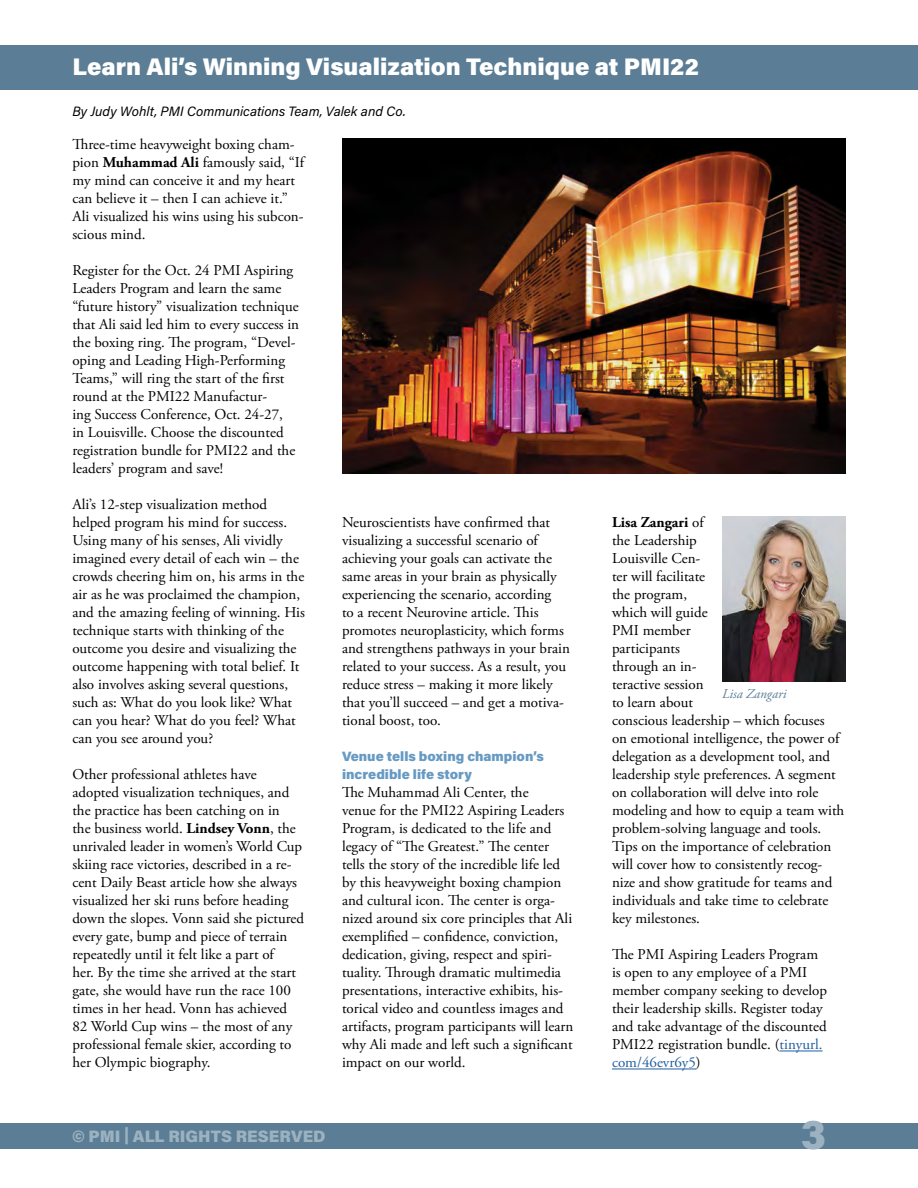
<style>
.page{position:relative;width:918px;height:1188px;background:#fff}
.page>*{position:absolute;margin:0;border:0;box-sizing:border-box;transform-origin:0 0}
.t1{font:900 40.5px "Acumin Pro";color:#9db2c0}
.inside_headline{font:900 24px "Acumin Pro";color:#fff}
.t2{font:900 16.5px "Acumin Pro";color:#9db2c0}
.body{font:15px/18px "Adobe Garamond Pro";color:#000}
.firstlinebold{font:900 13.5px/18px "Acumin Pro";color:#679ac3}
.byline{font:italic 13.5px "Acumin Pro";color:#000}
.t3{font:italic 13.5px "Adobe Garamond Pro";color:#5b7e96}
.s1{font-weight:700}
.s2{color:#215e9e}
</style>
<div class="page">
<div style="left:0;top:45px;width:918px;height:45px;background:#5b7e96"></div>
<div style="left:0;top:1123px;width:918px;height:25px;background:#5b7e96"></div>
<hr style="left:780px;top:1051px;width:43px;height:1px;background:#215e9e">
<hr style="left:612px;top:1069px;width:84px;height:1px;background:#215e9e">
<img style="left:722px;top:517px;width:124px;height:165px">
<img style="left:342px;top:138px;width:504px;height:336px">
<p class="inside_headline" style="left:72px;top:49px;width:628px">Learn Ali’s Winning Visualization Technique at PMI22</p>
<p class="byline" style="left:72px;top:102px;width:335px">By Judy Wohlt, PMI Communications Team, Valek and Co.</p>
<p class="body" style="left:72px;top:136px;width:233px">Three-time heavyweight boxing cham&shy;pion <span class="s1">Muhammad Ali</span> famously said, “If my mind can conceive it and my heart can believe it – then I can achieve it.” Ali visualized his wins using his subcon&shy;scious mind.</p>
<p class="body" style="left:72px;top:262px;width:228px">Register for the Oct. 24 PMI Aspiring Leaders Program and learn the same “future history” visualization technique that Ali said led him to every success in the boxing ring. The program, “Devel&shy;oping and Leading High-Performing Teams,” will ring the start of the first round at the PMI22 Manufactur-<br>ing Success Conference, Oct. 24-27,<br>in Louisville. Choose the discounted registration bundle for PMI22 and the leaders’ program and save!</p>
<p class="body" style="left:72px;top:496px;width:234px">Ali’s 12-step visualization method helped program his mind for success.<br>Using many of his senses, Ali vividly imagined every detail of each win – the crowds cheering him on, his arms in the air as he was proclaimed the champion, and the amazing feeling of winning. His technique starts with thinking of the outcome you desire and visualizing the outcome happening with total belief. It also involves asking several questions, such as: What do you look like? What can you hear? What do you feel? What can you see around you?</p>
<p class="body" style="left:72px;top:766px;width:233px">Other professional athletes have adopted visualization techniques, and the practice has been catching on in<br>the business world. <span class="s1">Lindsey Vonn</span>, the unrivaled leader in women’s World Cup skiing race victories, described in a re&shy;cent Daily Beast article how she always visualized her ski runs before heading down the slopes. Vonn said she pictured every gate, bump and piece of terrain repeatedly until it felt like a part of<br>her. By the time she arrived at the start gate, she would have run the race 100 times in her head. Vonn has achieved 82 World Cup wins – the most of any professional female skier, according to her Olympic biography.</p>
<p class="body" style="left:342px;top:514px;width:229px">Neuroscientists have confirmed that visualizing a successful scenario of achieving your goals can activate the same areas in your brain as physically experiencing the scenario, according<br>to a recent Neurovine article. This promotes neuroplasticity, which forms and strengthens pathways in your brain related to your success. As a result, you reduce stress – making it more likely that you’ll succeed – and get a motiva&shy;tional boost, too.</p>
<p class="firstlinebold" style="left:342px;top:747px;width:204px">Venue tells boxing champion’s incredible life story</p>
<p class="body" style="left:342px;top:784px;width:233px">The Muhammad Ali Center, the<br>venue for the PMI22 Aspiring Leaders Program, is dedicated to the life and legacy of “The Greatest.” The center tells the story of the incredible life led by this heavyweight boxing champion and cultural icon. The center is orga&shy;nized around six core principles that Ali exemplified – confidence, conviction, dedication, giving, respect and spiri&shy;tuality. Through dramatic multimedia presentations, interactive exhibits, his&shy;torical video and countless images and artifacts, program participants will learn why Ali made and left such a significant impact on our world.</p>
<p class="body" style="left:612px;top:514px;width:234px"><span class="s1">Lisa Zangari</span> of<br>the Leadership<br>Louisville Cen-<br>ter will facilitate<br>the program,<br>which will guide<br>PMI member<br>participants<br>through an in-<br>teractive session<br>to learn about<br>conscious leadership – which focuses<br>on emotional intelligence, the power of delegation as a development tool, and leadership style preferences. A segment on collaboration will delve into role modeling and how to equip a team with problem-solving language and tools.<br>Tips on the importance of celebration will cover how to consistently recog&shy;nize and show gratitude for teams and individuals and take time to celebrate key milestones.</p>
<p class="body" style="left:612px;top:946px;width:216px">The PMI Aspiring Leaders Program is open to any employee of a PMI member company seeking to develop their leadership skills. Register today and take advantage of the discounted<br>PMI22 registration bundle. (<span class="s2">tinyurl. com/46evr6y5</span>)</p>
<p class="t3" style="left:722px;top:686px;width:66px">Lisa Zangari</p>
<p class="t2" style="left:72px;top:1124px;width:255px">© PMI | ALL RIGHTS RESERVED</p>
<h1 class="t1" style="left:801px;top:1106px;width:26px">3</h1>
</div>
